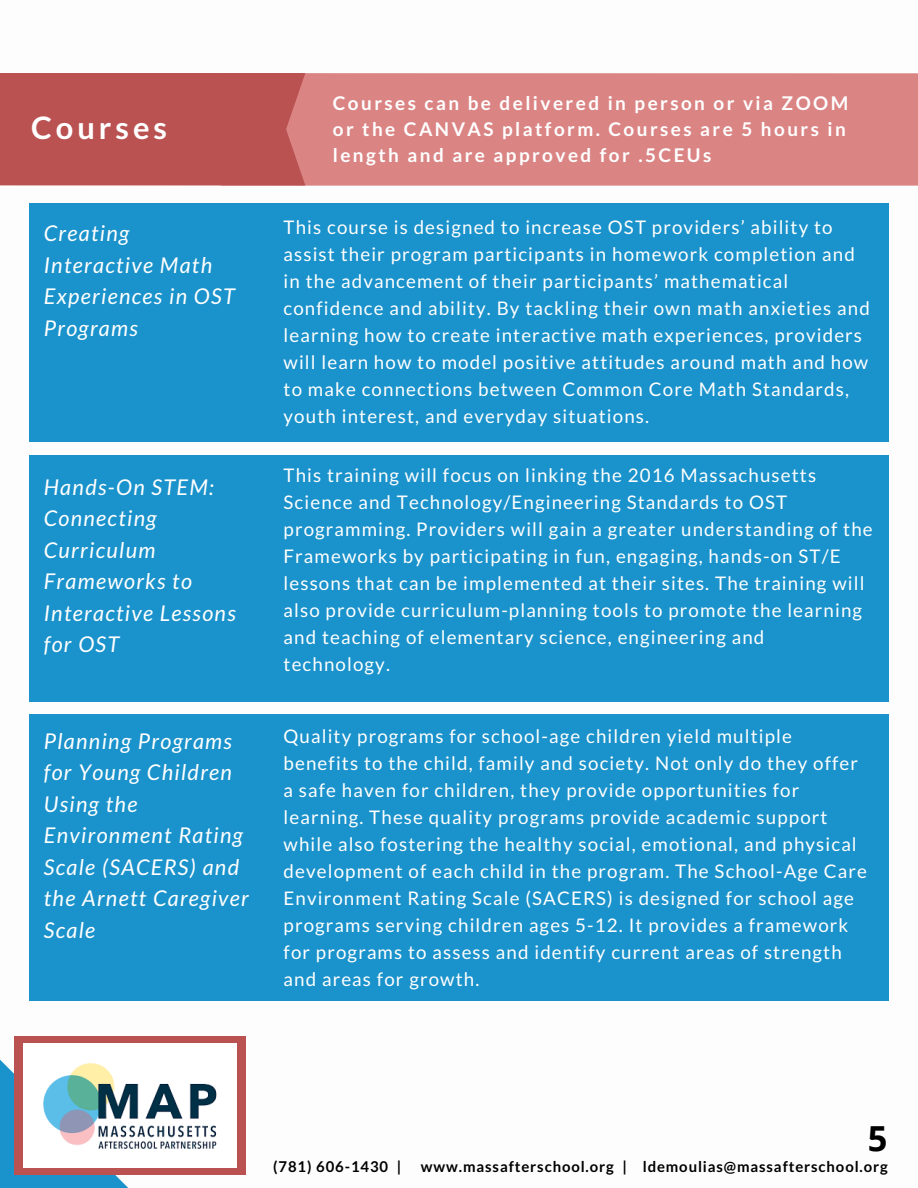
<style>
.page{position:relative;width:918px;height:1188px;background:#fff}
.page>*{position:absolute;margin:0;border:0;box-sizing:border-box;transform-origin:0 0}
.t1{font:700 34.5px "Open Sans";color:#000}
.t2{font:700 30.9px "Lato";letter-spacing:.13em;color:#fff}
.t3{font:italic 21.75px/31.5px "Lato";letter-spacing:.06em;color:#fff}
.t4{font:700 18.9px/25.8px "Lato";letter-spacing:.13em;color:#fff}
.t5{font:18.75px/27px "Lato";letter-spacing:.06em;color:#fff}
.t6{font:700 14.85px "Lato";letter-spacing:.06em;color:#000}
</style>
<div class="page">
<div style="left:305px;top:73px;width:613px;height:113px;background:#db8484"></div>
<div style="left:0;top:73px;width:305px;height:113px;background:#bb5252"></div>
<div style="left:29px;top:204px;width:860px;height:238px;background:#1a92cb"></div>
<div style="left:30px;top:455px;width:859px;height:247px;background:#1a92cb"></div>
<div style="left:29px;top:714px;width:860px;height:287px;background:#1a92cb"></div>
<div style="left:14px;top:1036px;width:232px;height:139px;background:#bb5252"></div>
<img style="left:23px;top:1044px;width:213px;height:124px">
<p class="t2" style="left:31px;top:108px;width:138px">Courses</p>
<p class="t4" style="left:333px;top:90px;width:517px">Courses can be delivered in person or via ZOOM or the CANVAS platform. Courses are 5 hours in length and are approved for .5CEUs</p>
<p class="t3" style="left:44px;top:217px;width:193px">Creating<br>Interactive Math<br>Experiences in OST<br>Programs</p>
<p class="t5" style="left:284px;top:213px;width:588px">This course is designed to increase OST providers’ ability to assist their program participants in homework completion and in the advancement of their participants’ mathematical confidence and ability. By tackling their own math anxieties and learning how to create interactive math experiences, providers will learn how to model positive attitudes around math and how to make connections between Common Core Math Standards, youth interest, and everyday situations.</p>
<p class="t3" style="left:44px;top:470px;width:193px">Hands-On STEM:<br>Connecting<br>Curriculum<br>Frameworks to<br>Interactive Lessons for OST</p>
<p class="t5" style="left:284px;top:461px;width:591px">This training will focus on linking the 2016 Massachusetts Science and Technology/Engineering Standards to OST programming. Providers will gain a greater understanding of the Frameworks by participating in fun, engaging, hands-on ST/E lessons that can be implemented at their sites. The training will also provide curriculum-planning tools to promote the learning and teaching of elementary science, engineering and technology.</p>
<p class="t3" style="left:44px;top:725px;width:207px">Planning Programs for Young Children<br>Using the<br>Environment Rating<br>Scale (SACERS) and the Arnett Caregiver<br>Scale</p>
<p class="t5" style="left:284px;top:722px;width:585px">Quality programs for school-age children yield multiple benefits to the child, family and society. Not only do they offer a safe haven for children, they provide opportunities for learning. These quality programs provide academic support while also fostering the healthy social, emotional, and physical development of each child in the program. The School-Age Care Environment Rating Scale (SACERS) is designed for school age programs serving children ages 5-12. It provides a framework for programs to assess and identify current areas of strength and areas for growth.</p>
<p class="t1" style="left:868px;top:1114px;width:21px">5</p>
<p class="t6" style="left:273px;top:1158px;width:129px">(781) 606-1430 |</p>
<p class="t6" style="left:421px;top:1158px;width:468px">www.massafterschool.org | ldemoulias@massafterschool.org</p>
</div>
